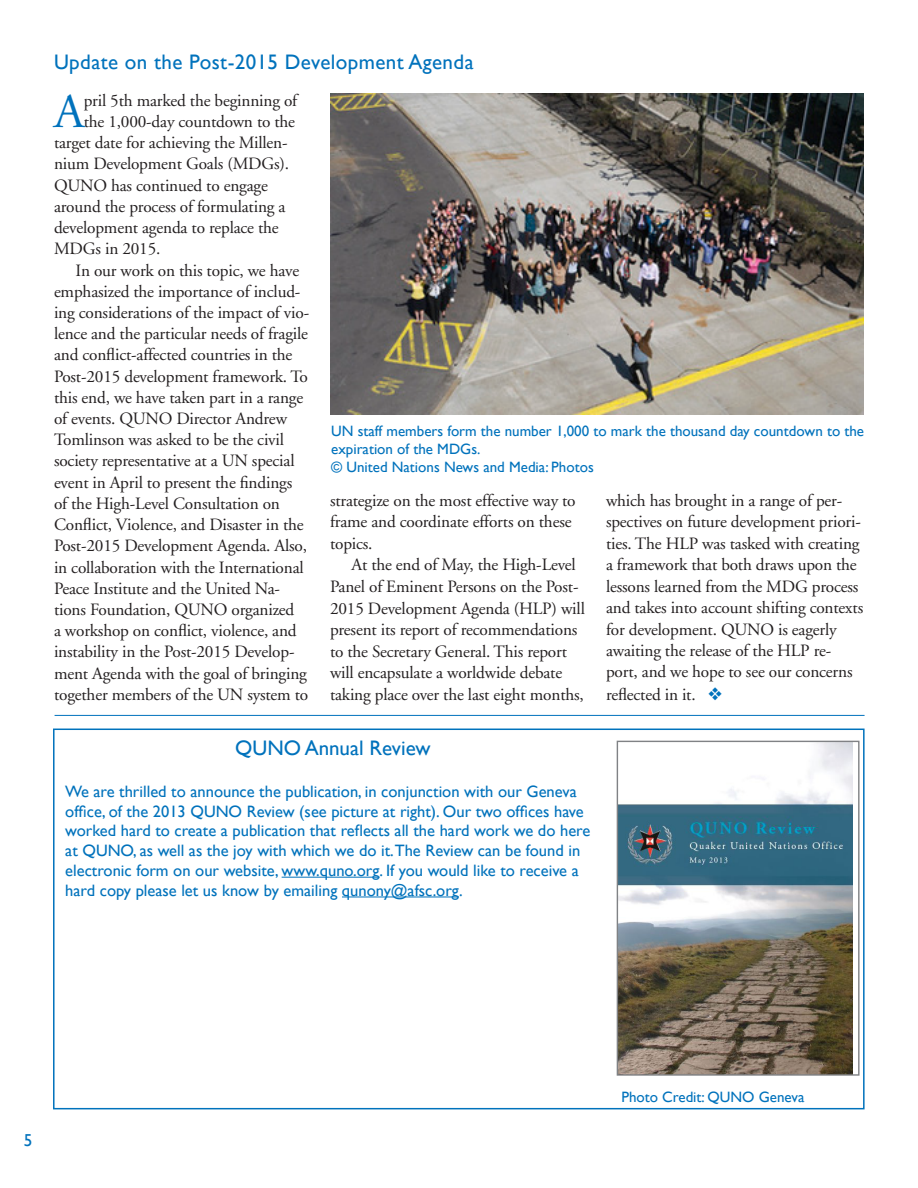
<style>
.page{position:relative;width:918px;height:1188px;background:#fff}
.page>*{position:absolute;margin:0;border:0;box-sizing:border-box;transform-origin:0 0}
.Drop_cap_para{font:48.45px "Adobe Garamond";color:#0072bc}
.Head{font:21px "Gill Sans";letter-spacing:.02em;color:#0072bc}
.Pull_qutoe{font:21px "Gill Sans";color:#0072bc}
.Para_normal{font:17.25px/21.1px "Adobe Garamond";letter-spacing:-.01em;color:#231f20}
.Drop_cap_para-2{font:17.25px "Adobe Garamond";letter-spacing:-.01em;color:#231f20}
.t1{font:17.25px "Gill Sans";color:#0072bc}
.Pull_qutoe-2{font:16.5px/19.8px "Gill Sans";color:#0072bc}
.Photo_caption{font:15px/18px "Gill Sans";color:#0072bc}
.s1{color:#0072bc}
</style>
<div class="page">
<img style="left:330px;top:94px;width:534px;height:321px">
<hr style="left:282px;top:877px;width:98px;height:1px;background:#0072bc">
<hr style="left:342px;top:897px;width:117px;height:1px;background:#0072bc">
<div style="left:53px;top:729px;width:812px;height:380px;border:2px solid #0072bc"></div>
<img style="left:619px;top:743px;width:234px;height:331px">
<div style="left:617px;top:741px;width:243px;height:335px;border:1px solid #808285"></div>
<hr style="left:55px;top:715px;width:810px;height:1px;background:#0072bc">
<p class="Head" style="left:54px;top:49px;width:421px">Update on the Post-2015 Development Agenda</p>
<p class="Drop_cap_para" style="left:54px;top:86px;width:32px">A</p>
<p class="Drop_cap_para-2" style="left:84px;top:92px;width:215px">pril 5th marked the beginning of</p>
<p class="Drop_cap_para-2" style="left:84px;top:112px;width:213px">the 1,000-day countdown to the</p>
<p class="Drop_cap_para-2" style="left:54px;top:134px;width:235px">target date for achieving the Millen-</p>
<p class="Drop_cap_para-2" style="left:54px;top:155px;width:237px">nium Development Goals (MDGs).</p>
<p class="Drop_cap_para-2" style="left:54px;top:176px;width:215px">QUNO has continued to engage</p>
<p class="Drop_cap_para-2" style="left:54px;top:197px;width:233px">around the process of formulating a</p>
<p class="Drop_cap_para-2" style="left:54px;top:218px;width:226px">development agenda to replace the</p>
<p class="Drop_cap_para-2" style="left:54px;top:240px;width:108px">MDGs in 2015.</p>
<p class="Para_normal" style="left:54px;top:260px;width:257px;text-indent:22px">In our work on this topic, we have emphasized the importance of includ&shy;ing considerations of the impact of vio&shy;lence and the particular needs of fragile and conflict-affected countries in the Post-2015 development framework. To this end, we have taken part in a range of events. QUNO Director Andrew Tomlinson was asked to be the civil society representative at a UN special event in April to present the findings of the High-Level Consultation on Conflict, Violence, and Disaster in the Post-2015 Development Agenda. Also, in collaboration with the International Peace Institute and the United Na&shy;tions Foundation, QUNO organized<br>a workshop on conflict, violence, and instability in the Post-2015 Develop&shy;ment Agenda with the goal of bringing together members of the UN system to</p>
<p class="Photo_caption" style="left:331px;top:422px;width:534px">UN staff members form the number 1,000 to mark the thousand day countdown to the expiration of the MDGs.</p>
<p class="Photo_caption" style="left:331px;top:458px;width:264px">© United Nations News and Media: Photos</p>
<p class="Para_normal" style="left:330px;top:490px;width:247px;line-height:21.6px">strategize on the most effective way to frame and coordinate efforts on these topics.</p>
<p class="Para_normal" style="left:330px;top:555px;width:256px;line-height:21.6px;text-indent:22px">At the end of May, the High-Level Panel of Eminent Persons on the Post-2015 Development Agenda (HLP) will present its report of recommendations to the Secretary General. This report will encapsulate a worldwide debate taking place over the last eight months,</p>
<p class="Para_normal" style="left:606px;top:490px;width:259px;line-height:21.6px">which has brought in a range of per&shy;spectives on future development priori&shy;ties. The HLP was tasked with creating a framework that both draws upon the lessons learned from the MDG process and takes into account shifting contexts for development. QUNO is eagerly awaiting the release of the HLP re&shy;port, and we hope to see our concerns reflected in it. <span class="s1">❖</span></p>
<p class="Pull_qutoe" style="left:235px;top:736px;width:197px">QUNO Annual Review</p>
<p class="Pull_qutoe-2" style="left:65px;top:781px;width:527px">We are thrilled to announce the publication, in conjunction with our Geneva office, of the 2013 QUNO Review (see picture at right). Our two offices have worked hard to create a publication that reflects all the hard work we do here at QUNO, as well as the joy with which we do it.The Review can be found in electronic form on our website, www.quno.org. If you would like to receive a hard copy please let us know by emailing qunony@afsc.org.</p>
<p class="t1" style="left:24px;top:1130px;width:10px">5</p>
<p class="Photo_caption" style="left:621px;top:1088px;width:185px">Photo Credit: QUNO Geneva</p>
</div>
